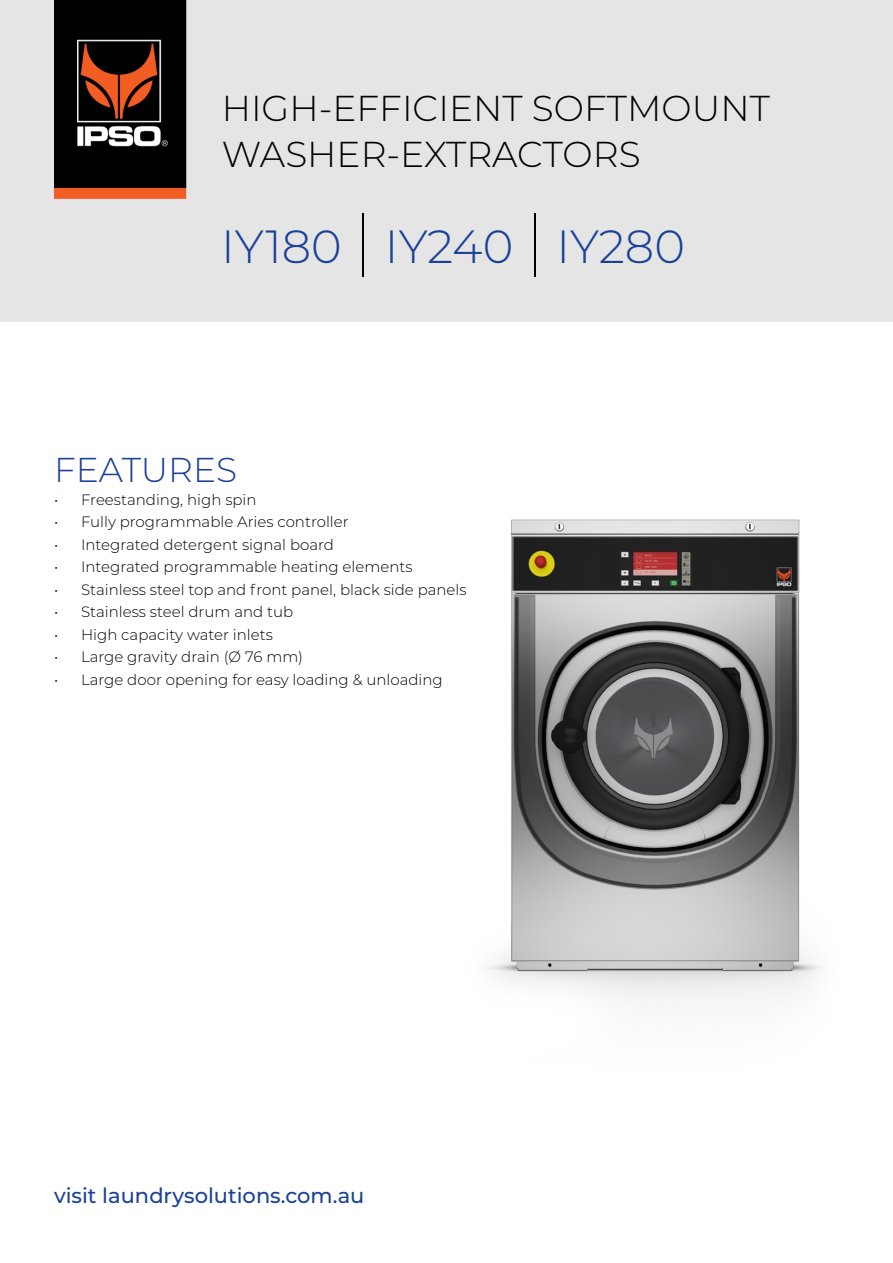
<style>
.page{position:relative;width:893px;height:1263px;background:#fff}
.page>*{position:absolute;margin:0;border:0;box-sizing:border-box;transform-origin:0 0}
.t1{font:300 46.5px "Montserrat";color:#1b4298}
.t2{font:300 36px "Montserrat";color:#000}
.t3{font:300 34.5px "Montserrat";color:#1b4298}
.t4{font:500 21px "Montserrat";color:#1b4298}
.t5{font:300 15px "Montserrat";color:#000}
.s1{font-weight:100;font-size:67.5px;color:#000}
</style>
<div class="page">
<div style="left:0;top:0;width:893px;height:321px;background:#e5e5e6"></div>
<img style="left:54px;top:0;width:132px;height:199px">
<img style="left:487px;top:519px;width:335px;height:481px">
<p class="t2" style="left:222px;top:84px;width:550px">HIGH-EFFICIENT SOFTMOUNT</p>
<p class="t2" style="left:222px;top:130px;width:420px">WASHER-EXTRACTORS</p>
<p class="t1" style="left:221px;top:215px;width:465px">IY180 <span class="s1">|</span> IY240 <span class="s1">|</span> IY280</p>
<p class="t3" style="left:54px;top:447px;width:185px">FEATURES</p>
<p class="t5" style="left:54px;top:489px;width:204px">• Freestanding, high spin</p>
<p class="t5" style="left:54px;top:512px;width:296px">• Fully programmable Aries controller</p>
<p class="t5" style="left:54px;top:534px;width:281px">• Integrated detergent signal board</p>
<p class="t5" style="left:54px;top:557px;width:360px">• Integrated programmable heating elements</p>
<p class="t5" style="left:54px;top:579px;width:414px">• Stainless steel top and front panel, black side panels</p>
<p class="t5" style="left:54px;top:602px;width:241px">• Stainless steel drum and tub</p>
<p class="t5" style="left:54px;top:624px;width:220px">• High capacity water inlets</p>
<p class="t5" style="left:54px;top:647px;width:251px">• Large gravity drain (Ø 76 mm)</p>
<p class="t5" style="left:54px;top:669px;width:390px">• Large door opening for easy loading &amp; unloading</p>
<p class="t4" style="left:54px;top:1181px;width:312px">visit laundrysolutions.com.au</p>
</div>
